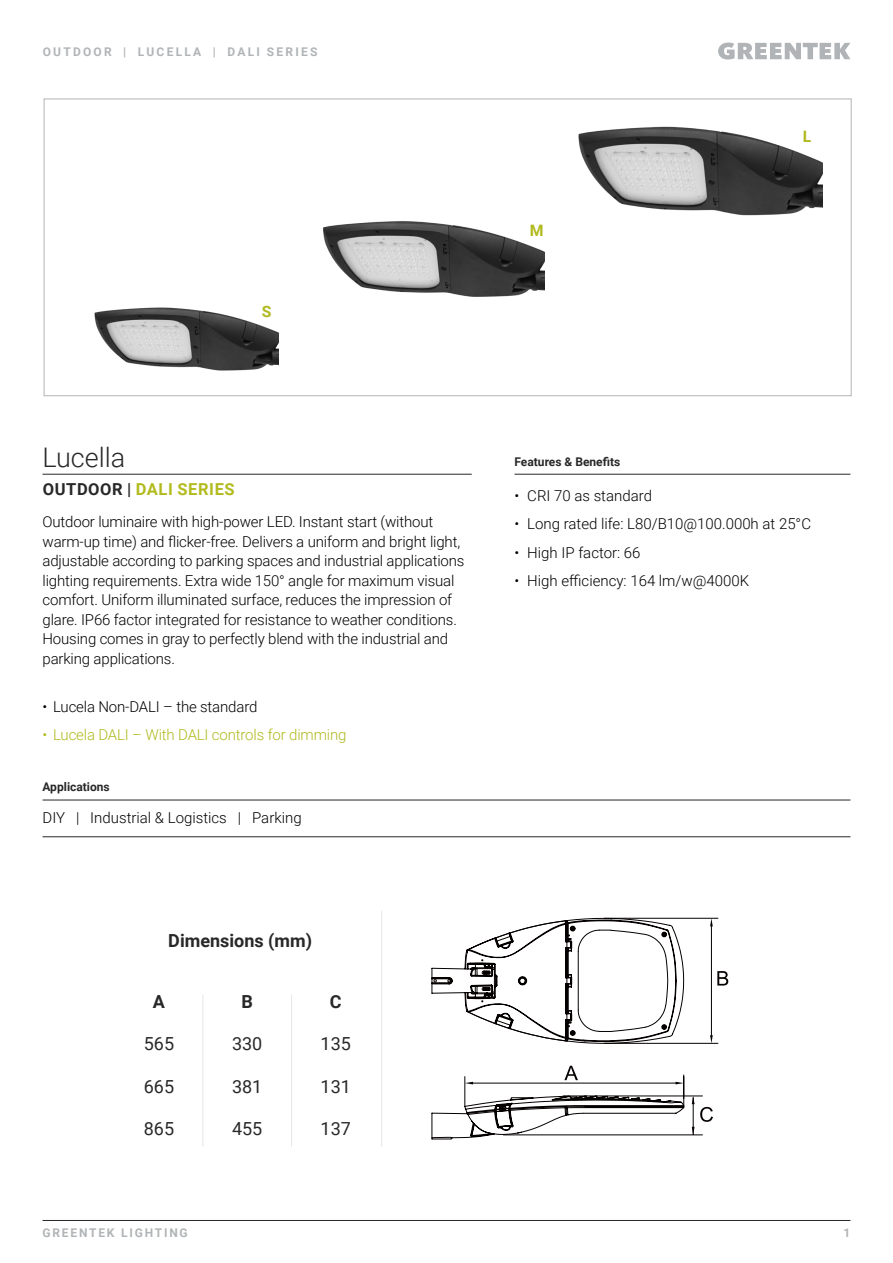
<style>
.page{position:relative;width:893px;height:1263px;background:#fff}
.page>*{position:absolute;margin:0;border:0;box-sizing:border-box;transform-origin:0 0}
.t1{font:300 27px "Roboto";color:#292829}
.t2{font:18px "Roboto";color:#292829}
.t3{font:700 18px "Roboto";color:#292829}
.t4{font:700 16.5px "Roboto";letter-spacing:.035em;color:#b2bb1e}
.t5{font:700 15.75px "Roboto";color:#b0b91d}
.t6{font:300 15px/19.5px "Roboto";letter-spacing:-.01em;color:#000}
.t7{font:300 15px "Roboto";letter-spacing:-.01em;color:#b0b91d}
.t8{font:700 12px "Roboto";color:#292829}
.t9{font:700 12px "Roboto";letter-spacing:.185em;color:#b1b4b6}
.t10{font:700 12px "Roboto";letter-spacing:.15em;color:#b1b4b6}
.s1{color:#292829}
</style>
<div class="page">
<svg style="left:718px;top:43px;width:132px;height:17px"></svg>
<hr style="left:43px;top:1220px;width:807px;height:1px;background:#292829">
<hr style="left:43px;top:474px;width:429px;height:1px;background:#292829">
<hr style="left:514px;top:474px;width:336px;height:1px;background:#292829">
<svg style="left:431px;top:918px;width:253px;height:126px"></svg>
<hr style="left:604px;top:1043px;width:114px;height:1px;background:#050000">
<hr style="left:604px;top:918px;width:114px;height:1px;background:#050000">
<hr style="left:711px;top:926px;width:1px;height:109px;background:#050000">
<svg style="left:710px;top:1035px;width:3px;height:8px"></svg>
<svg style="left:710px;top:918px;width:3px;height:8px"></svg>
<hr style="left:563px;top:1096px;width:139px;height:1px;background:#050000">
<hr style="left:503px;top:1134px;width:199px;height:1px;background:#050000">
<svg style="left:431px;top:1066px;width:254px;height:74px"></svg>
<svg style="left:692px;top:1096px;width:21px;height:39px"></svg>
<svg style="left:717px;top:971px;width:11px;height:14px"></svg>
<hr style="left:202px;top:994px;width:1px;height:152px;background:#e6e7e8">
<hr style="left:291px;top:994px;width:1px;height:152px;background:#e6e7e8">
<hr style="left:381px;top:911px;width:1px;height:235px;background:#e6e7e8">
<hr style="left:43px;top:800px;width:807px;height:1px;background:#292829">
<hr style="left:43px;top:836px;width:807px;height:1px;background:#292829">
<img style="left:578px;top:126px;width:244px;height:90px">
<img style="left:323px;top:221px;width:221px;height:76px">
<img style="left:94px;top:307px;width:185px;height:64px">
<p class="t9" style="left:43px;top:43px;width:276px">OUTDOOR | LUCELLA | DALI SERIES</p>
<p class="t5" style="left:262px;top:301px;width:11px">S</p>
<p class="t5" style="left:530px;top:219px;width:15px">M</p>
<p class="t5" style="left:803px;top:125px;width:10px">L</p>
<h1 class="t1" style="left:43px;top:438px;width:84px">Lucella</h1>
<p class="t4" style="left:43px;top:478px;width:193px"><span class="s1">OUTDOOR |</span> DALI SERIES</p>
<p class="t6" style="left:43px;top:511px;width:424px">Outdoor luminaire with high-power LED. Instant start (without warm-up time) and flicker-free. Delivers a uniform and bright light, adjustable according to parking spaces and industrial applications lighting requirements. Extra wide 150° angle for maximum visual comfort. Uniform illuminated surface, reduces the impression of glare. IP66 factor integrated for resistance to weather conditions.<br>Housing comes in gray to perfectly blend with the industrial and parking applications.</p>
<p class="t6" style="left:43px;top:696px;width:216px">• Lucela Non-DALI – the standard</p>
<p class="t7" style="left:43px;top:724px;width:305px">• Lucela DALI – With DALI controls for dimming</p>
<p class="t8" style="left:43px;top:779px;width:69px">Applications</p>
<p class="t6" style="left:43px;top:807px;width:261px">DIY | Industrial &amp; Logistics | Parking</p>
<p class="t3" style="left:168px;top:927px;width:145px">Dimensions (mm)</p>
<p class="t3" style="left:153px;top:989px;width:14px">A</p>
<p class="t2" style="left:144px;top:1031px;width:32px">565</p>
<p class="t2" style="left:144px;top:1074px;width:32px">665</p>
<p class="t2" style="left:144px;top:1116px;width:32px">865</p>
<p class="t3" style="left:241px;top:989px;width:13px">B</p>
<p class="t2" style="left:232px;top:1031px;width:32px">330</p>
<p class="t2" style="left:232px;top:1074px;width:32px">381</p>
<p class="t2" style="left:232px;top:1116px;width:32px">455</p>
<p class="t3" style="left:330px;top:989px;width:13px">C</p>
<p class="t2" style="left:321px;top:1031px;width:32px">135</p>
<p class="t2" style="left:321px;top:1074px;width:32px">131</p>
<p class="t2" style="left:321px;top:1116px;width:32px">137</p>
<p class="t8" style="left:514px;top:453px;width:107px">Features &amp; Benefits</p>
<p class="t6" style="left:514px;top:485px;width:139px">• CRI 70 as standard</p>
<p class="t6" style="left:514px;top:514px;width:298px">• Long rated life: L80/B10@100.000h at 25°C</p>
<p class="t6" style="left:514px;top:542px;width:128px">• High IP factor: 66</p>
<p class="t6" style="left:514px;top:571px;width:236px">• High efficiency: 164 lm/w@4000K</p>
<p class="t10" style="left:43px;top:1224px;width:147px">GREENTEK LIGHTING</p>
<p class="t9" style="left:844px;top:1224px;width:8px">1</p>
</div>
